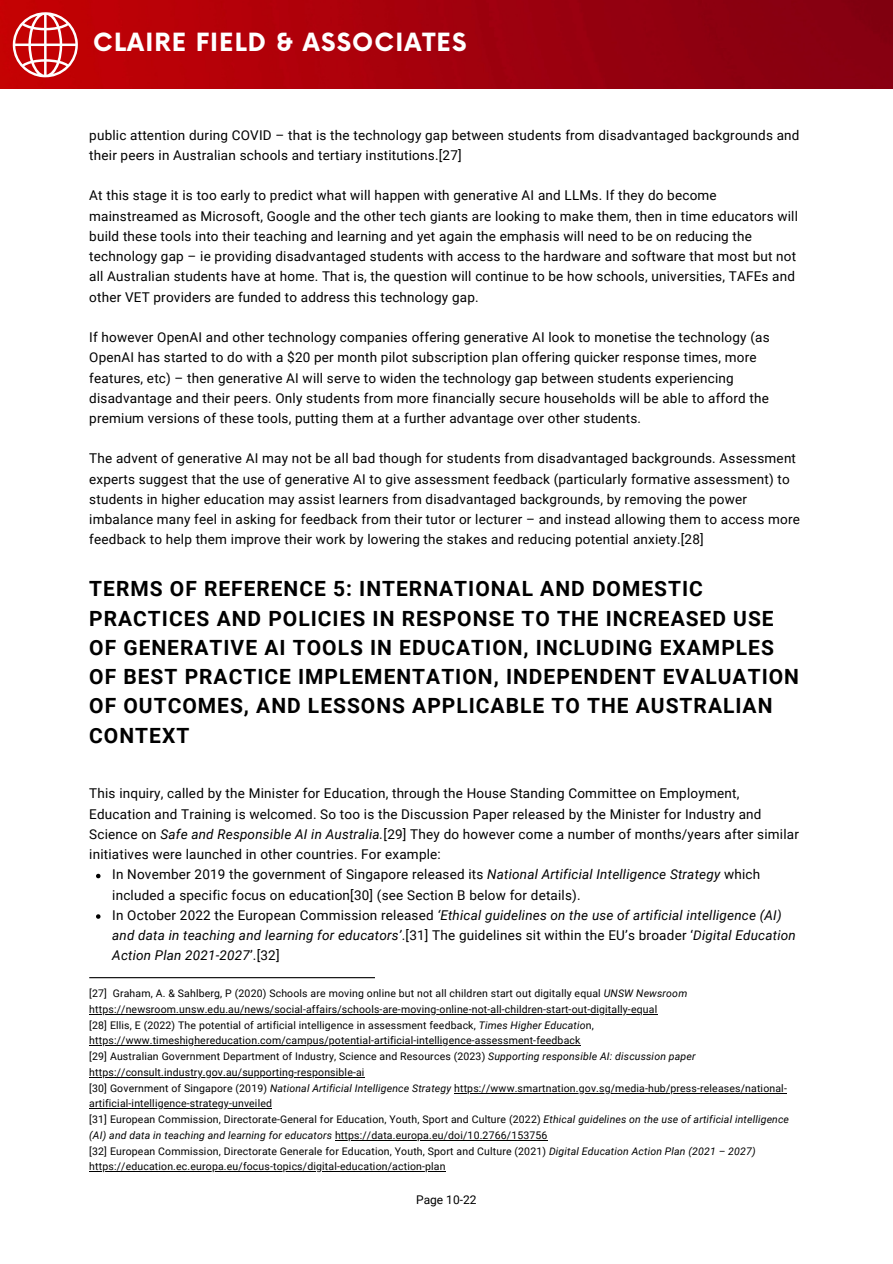
<style>
.page{position:relative;width:893px;height:1264px;background:#fff}
.page>*{position:absolute;margin:0;border:0;box-sizing:border-box;transform-origin:0 0}
.t1{font:700 24.45px "Now";letter-spacing:.045em;color:#fff}
.t2{font:700 21px/29.2px "Roboto";letter-spacing:.045em;color:#000}
.t3{font:13.5px/20.2px "Roboto";letter-spacing:.015em;color:#000}
.t4{font:italic 13.5px/20.2px "Roboto";letter-spacing:.015em;color:#000}
.t5{font:12px "Roboto";color:#000}
.t6{font:10.5px/15.8px "Roboto";letter-spacing:.015em;color:#000}
.s1{font-style:italic}
.s2{font-style:normal}
</style>
<div class="page">
<img style="left:0;top:0;width:892px;height:89px">
<svg style="left:12px;top:11px;width:67px;height:67px"></svg>
<hr style="left:89px;top:1013px;width:568px;height:1px;background:#000">
<hr style="left:89px;top:1045px;width:491px;height:1px;background:#000">
<hr style="left:89px;top:1076px;width:275px;height:1px;background:#000">
<hr style="left:454px;top:1092px;width:333px;height:1px;background:#000">
<hr style="left:89px;top:1108px;width:183px;height:1px;background:#000">
<hr style="left:335px;top:1139px;width:212px;height:1px;background:#000">
<hr style="left:89px;top:1171px;width:357px;height:1px;background:#000">
<hr style="left:89px;top:977px;width:286px;height:1px;background:#000">
<svg style="left:96px;top:873px;width:4px;height:5px"></svg>
<svg style="left:96px;top:914px;width:4px;height:4px"></svg>
<p class="t1" style="left:93px;top:29px;width:374px">CLAIRE FIELD &amp; ASSOCIATES</p>
<p class="t3" style="left:89px;top:125px;width:711px">public attention during COVID – that is the technology gap between students from disadvantaged backgrounds and their peers in Australian schools and tertiary institutions.[27]</p>
<p class="t3" style="left:89px;top:185px;width:710px">At this stage it is too early to predict what will happen with generative AI and LLMs. If they do become mainstreamed as Microsoft, Google and the other tech giants are looking to make them, then in time educators will build these tools into their teaching and learning and yet again the emphasis will need to be on reducing the technology gap – ie providing disadvantaged students with access to the hardware and software that most but not all Australian students have at home. That is, the question will continue to be how schools, universities, TAFEs and other VET providers are funded to address this technology gap.</p>
<p class="t3" style="left:89px;top:327px;width:681px">If however OpenAI and other technology companies offering generative AI look to monetise the technology (as OpenAI has started to do with a $20 per month pilot subscription plan offering quicker response times, more features, etc) – then generative AI will serve to widen the technology gap between students experiencing disadvantage and their peers. Only students from more financially secure households will be able to afford the premium versions of these tools, putting them at a further advantage over other students.</p>
<p class="t3" style="left:89px;top:449px;width:712px">The advent of generative AI may not be all bad though for students from disadvantaged backgrounds. Assessment experts suggest that the use of generative AI to give assessment feedback (particularly formative assessment) to students in higher education may assist learners from disadvantaged backgrounds, by removing the power imbalance many feel in asking for feedback from their tutor or lecturer – and instead allowing them to access more feedback to help them improve their work by lowering the stakes and reducing potential anxiety.[28]</p>
<p class="t2" style="left:89px;top:574px;width:711px">TERMS OF REFERENCE 5: INTERNATIONAL AND DOMESTIC PRACTICES AND POLICIES IN RESPONSE TO THE INCREASED USE OF GENERATIVE AI TOOLS IN EDUCATION, INCLUDING EXAMPLES OF BEST PRACTICE IMPLEMENTATION, INDEPENDENT EVALUATION OF OUTCOMES, AND LESSONS APPLICABLE TO THE AUSTRALIAN CONTEXT</p>
<p class="t3" style="left:89px;top:783px;width:711px">This inquiry, called by the Minister for Education, through the House Standing Committee on Employment, Education and Training is welcomed. So too is the Discussion Paper released by the Minister for Industry and Science on <span class="s1">Safe and Responsible AI in Australia.</span>[29] They do however come a number of months/years after similar initiatives were launched in other countries. For example:</p>
<p class="t3" style="left:112px;top:864px;width:649px">In November 2019 the government of Singapore released its <span class="s1">National Artificial Intelligence Strategy</span> which included a specific focus on education[30] (see Section B below for details).</p>
<p class="t4" style="left:112px;top:905px;width:685px"><span class="s2">In October 2022 the European Commission released</span> ‘Ethical guidelines on the use of artificial intelligence (AI) and data in teaching and learning for educators’<span class="s2">.[31] The guidelines sit within the EU’s broader ‘</span>Digital Education<br>Action Plan 2021-2027<span class="s2">’.[32]</span></p>
<p class="t6" style="left:89px;top:985px;width:599px">[27] Graham, A. &amp; Sahlberg, P (2020) Schools are moving online but not all children start out digitally equal <span class="s1">UNSW Newsroom </span>https://newsroom.unsw.edu.au/news/social-affairs/schools-are-moving-online-not-all-children-start-out-digitally-equal</p>
<p class="t6" style="left:89px;top:1017px;width:506px">[28] Ellis, E (2022) The potential of artificial intelligence in assessment feedback, <span class="s1">Times Higher Educatio</span>n, https://www.timeshighereducation.com/campus/potential-artificial-intelligence-assessment-feedback</p>
<p class="t6" style="left:89px;top:1048px;width:607px">[29] Australian Government Department of Industry, Science and Resources (2023) <span class="s1">Supporting responsible AI: discussion paper </span>https://consult.industry.gov.au/supporting-responsible-ai</p>
<p class="t6" style="left:89px;top:1080px;width:699px">[30] Government of Singapore (2019) <span class="s1">National Artificial Intelligence Strategy</span> https://www.smartnation.gov.sg/media-hub/press-releases/national&shy;artificial-intelligence-strategy-unveiled</p>
<p class="t6" style="left:89px;top:1111px;width:701px">[31] European Commission, Directorate-General for Education, Youth, Sport and Culture (2022) <span class="s1">Ethical guidelines on the use of artificial intelligence (AI) and data in teaching and learning for educators</span> https://data.europa.eu/doi/10.2766/153756</p>
<p class="t6" style="left:89px;top:1143px;width:667px">[32] European Commission, Directorate Generale for Education, Youth, Sport and Culture (2021) <span class="s1">Digital Education Action Plan (2021 – 2027) </span>https://education.ec.europa.eu/focus-topics/digital-education/action-plan</p>
<p class="t5" style="left:416px;top:1192px;width:62px">Page 10-22</p>
</div>
